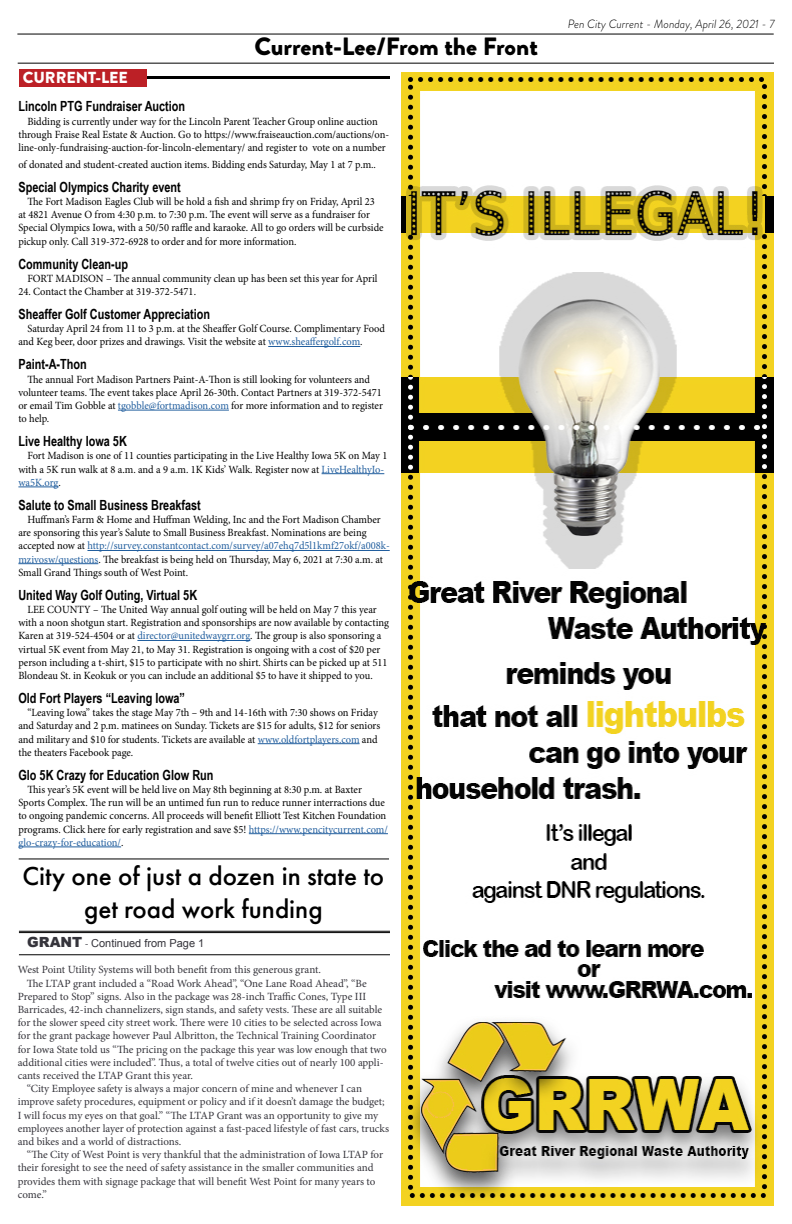
<style>
.page{position:relative;width:792px;height:1224px;background:#fff}
.page>*{position:absolute;margin:0;border:0;box-sizing:border-box;transform-origin:0 0}
.t1{font:500 27px/32.4px "Futura PT";color:#000;text-align:center}
.t2{font:900 25px "Brandon Grotesque";color:#000}
.t3{font:900 16px "Brandon Grotesque";color:#fff}
.t4{font:700 14px "Arial Narrow";color:#000;scale:.95 1}
.t5{font:italic 300 12px "Brandon Grotesque";color:#000}
.t6{font:11px/13.2px "Minion Pro";color:#000;scale:.95 1}
.t7{font:11px "Minion Pro";letter-spacing:-.005em;color:#35343b}
.t8{font:11px "Arial";color:#35343b}
.s1{color:#215e9e}
.s2{font-weight:900;font-size:14px}
.s3{font-family:"Minion Pro"}
</style>
<div class="page">
<hr style="left:17px;top:34px;width:757px;height:1px;background:#000">
<hr style="left:18px;top:63px;width:756px;height:1px;background:#000">
<img style="left:402px;top:72px;width:372px;height:1134px">
<hr style="left:19px;top:931px;width:371px;height:1px;background:#000">
<hr style="left:19px;top:932px;width:371px;height:1px;background:#000">
<hr style="left:19px;top:954px;width:371px;height:1px;background:#000">
<hr style="left:135px;top:77px;width:255px;height:2px;background:#000">
<div style="left:19px;top:69px;width:127px;height:18px;background:#bc2026"></div>
<hr style="left:268px;top:346px;width:92px;height:1px;background:#215e9e">
<hr style="left:118px;top:410px;width:111px;height:1px;background:#215e9e">
<hr style="left:322px;top:473px;width:62px;height:1px;background:#215e9e">
<hr style="left:18px;top:487px;width:41px;height:1px;background:#215e9e">
<hr style="left:87px;top:550px;width:303px;height:1px;background:#215e9e">
<hr style="left:18px;top:563px;width:80px;height:1px;background:#215e9e">
<hr style="left:137px;top:640px;width:113px;height:1px;background:#215e9e">
<hr style="left:258px;top:743px;width:102px;height:1px;background:#215e9e">
<hr style="left:249px;top:833px;width:139px;height:1px;background:#215e9e">
<hr style="left:18px;top:847px;width:103px;height:1px;background:#215e9e">
<hr style="left:19px;top:859px;width:370px;height:1px;background:#000">
<h2 class="t2" style="left:254px;top:29px;width:285px">Current-Lee/From the Front</h2>
<h3 class="t3" style="left:23px;top:67px;width:107px">CURRENT-LEE</h3>
<p class="t4" style="left:18px;top:96px;width:177px">Lincoln PTG Fundraiser Auction</p>
<p class="t6" style="left:18px;top:115px;width:392px;text-align:center">Bidding is currently under way for the Lincoln Parent Teacher Group online auction through Fraise Real Estate &amp; Auction. Go to https://www.fraiseauction.com/auctions/on&shy;line-only-fundraising-auction-for-lincoln-elementary/ and register to vote on a number</p>
<p class="t6" style="left:18px;top:158px;width:378px">of donated and student-created auction items. Bidding ends Saturday, May 1 at 7 p.m..</p>
<p class="t4" style="left:18px;top:176px;width:173px">Special Olympics Charity event</p>
<p class="t6" style="left:18px;top:195px;width:386px;text-indent:9px">The Fort Madison Eagles Club will be hold a fish and shrimp fry on Friday, April 23 at 4821 Avenue O from 4:30 p.m. to 7:30 p.m. The event will serve as a fundraiser for Special Olympics Iowa, with a 50/50 raffle and karaoke. All to go orders will be curbside pickup only. Call 319-372-6928 to order and for more information.</p>
<p class="t4" style="left:18px;top:253px;width:117px">Community Clean-up</p>
<p class="t6" style="left:27px;top:272px;width:370px">FORT MADISON – The annual community clean up has been set this year for April</p>
<p class="t6" style="left:18px;top:285px;width:188px">24. Contact the Chamber at 319-372-5471.</p>
<p class="t4" style="left:18px;top:303px;width:203px">Sheaffer Golf Customer Appreciation</p>
<p class="t6" style="left:18px;top:322px;width:387px;text-indent:9px">Saturday April 24 from 11 to 3 p.m. at the Sheaffer Golf Course. Complimentary Food and Keg beer, door prizes and drawings. Visit the website at <span class="s1">www.sheaffergolf.com</span>.</p>
<p class="t4" style="left:18px;top:354px;width:74px">Paint-A-Thon</p>
<p class="t6" style="left:18px;top:373px;width:385px;text-indent:9px">The annual Fort Madison Partners Paint-A-Thon is still looking for volunteers and volunteer teams. The event takes place April 26-30th. Contact Partners at 319-372-5471 or email Tim Gobble at <span class="s1">tgobble@fortmadison.com</span> for more information and to register to help.</p>
<p class="t4" style="left:18px;top:431px;width:116px">Live Healthy Iowa 5K</p>
<p class="t6" style="left:18px;top:449px;width:390px;text-indent:9px">Fort Madison is one of 11 counties participating in the Live Healthy Iowa 5K on May 1 with a 5K run walk at 8 a.m. and a 9 a.m. 1K Kids’ Walk. Register now at <span class="s1">LiveHealthyIo&shy;wa5K.org</span>.</p>
<p class="t4" style="left:18px;top:494px;width:194px">Salute to Small Business Breakfast</p>
<p class="t6" style="left:18px;top:513px;width:392px;text-indent:9px">Huffman’s Farm &amp; Home and Huffman Welding, Inc and the Fort Madison Chamber are sponsoring this year’s Salute to Small Business Breakfast. Nominations are being accepted now at <span class="s1">http://survey.constantcontact.com/survey/a07ehq7d5l1kmf27okf/a008k&shy;mzivosw/questions</span>. The breakfast is being held on Thursday, May 6, 2021 at 7:30 a.m. at Small Grand Things south of West Point.</p>
<p class="t4" style="left:18px;top:584px;width:190px">United Way Golf Outing, Virtual 5K</p>
<p class="t6" style="left:18px;top:603px;width:392px;text-indent:9px">LEE COUNTY – The United Way annual golf outing will be held on May 7 this year with a noon shotgun start. Registration and sponsorships are now available by contacting Karen at 319-524-4504 or at <span class="s1">director@unitedwaygrr.org</span>. The group is also sponsoring a virtual 5K event from May 21, to May 31. Registration is ongoing with a cost of $20 per person including a t-shirt, $15 to participate with no shirt. Shirts can be picked up at 511<br>Blondeau St. in Keokuk or you can include an additional $5 to have it shipped to you.</p>
<p class="t4" style="left:18px;top:687px;width:177px">Old Fort Players “Leaving Iowa”</p>
<p class="t6" style="left:18px;top:706px;width:382px;text-indent:9px">“Leaving Iowa” takes the stage May 7th – 9th and 14-16th with 7:30 shows on Friday and Saturday and 2 p.m. matinees on Sunday. Tickets are $15 for adults, $12 for seniors and military and $10 for students. Tickets are available at <span class="s1">www.oldfortplayers.com</span> and the theaters Facebook page.</p>
<p class="t4" style="left:18px;top:764px;width:207px">Glo 5K Crazy for Education Glow Run</p>
<p class="t6" style="left:18px;top:783px;width:391px;text-indent:9px">This year’s 5K event will be held live on May 8th beginning at 8:30 p.m. at Baxter Sports Complex. The run will be an untimed fun run to reduce runner interractions due to ongoing pandemic concerns. All proceeds will benefit Elliott Test Kitchen Foundation programs. Click here for early registration and save $5! <span class="s1">https://www.pencitycurrent.com/ glo-crazy-for-education/</span>.</p>
<h1 class="t1" style="left:22px;top:860px;width:363px">City one of just a dozen in state to get road work funding</h1>
<p class="t8" style="left:27px;top:936px;width:179px"><span class="s2">GRANT</span> <span class="s3">-</span> Continued from Page 1</p>
<p class="t7" style="left:18px;top:962px;width:305px">West Point Utility Systems will both benefit from this generous grant.</p>
<p class="t7" style="left:27px;top:976px;width:342px">The LTAP grant included a “Road Work Ahead”, “One Lane Road Ahead”, “Be</p>
<p class="t7" style="left:18px;top:989px;width:350px">Prepared to Stop” signs. Also in the package was 28-inch Traffic Cones, Type III</p>
<p class="t7" style="left:18px;top:1002px;width:366px">Barricades, 42-inch channelizers, sign stands, and safety vests. These are all suitable</p>
<p class="t7" style="left:18px;top:1015px;width:365px">for the slower speed city street work. There were 10 cities to be selected across Iowa</p>
<p class="t7" style="left:18px;top:1028px;width:360px">for the grant package however Paul Albritton, the Technical Training Coordinator</p>
<p class="t7" style="left:18px;top:1042px;width:370px">for Iowa State told us “The pricing on the package this year was low enough that two</p>
<p class="t7" style="left:18px;top:1055px;width:367px">additional cities were included”. Thus, a total of twelve cities out of nearly 100 appli-</p>
<p class="t7" style="left:18px;top:1068px;width:177px">cants received the LTAP Grant this year.</p>
<p class="t7" style="left:27px;top:1081px;width:337px">“City Employee safety is always a major concern of mine and whenever I can</p>
<p class="t7" style="left:18px;top:1094px;width:369px">improve safety procedures, equipment or policy and if it doesn’t damage the budget;</p>
<p class="t7" style="left:18px;top:1108px;width:362px">I will focus my eyes on that goal.” “The LTAP Grant was an opportunity to give my</p>
<p class="t7" style="left:18px;top:1121px;width:373px">employees another layer of protection against a fast-paced lifestyle of fast cars, trucks</p>
<p class="t7" style="left:18px;top:1134px;width:165px">and bikes and a world of distractions.</p>
<p class="t7" style="left:27px;top:1147px;width:358px">“The City of West Point is very thankful that the administration of Iowa LTAP for</p>
<p class="t7" style="left:18px;top:1160px;width:357px">their foresight to see the need of safety assistance in the smaller communities and</p>
<p class="t7" style="left:18px;top:1174px;width:359px">provides them with signage package that will benefit West Point for many years to</p>
<p class="t7" style="left:18px;top:1187px;width:31px">come.”</p>
<p class="t5" style="left:568px;top:15px;width:208px">Pen City Current - Monday, April 26, 2021 - 7</p>
</div>
